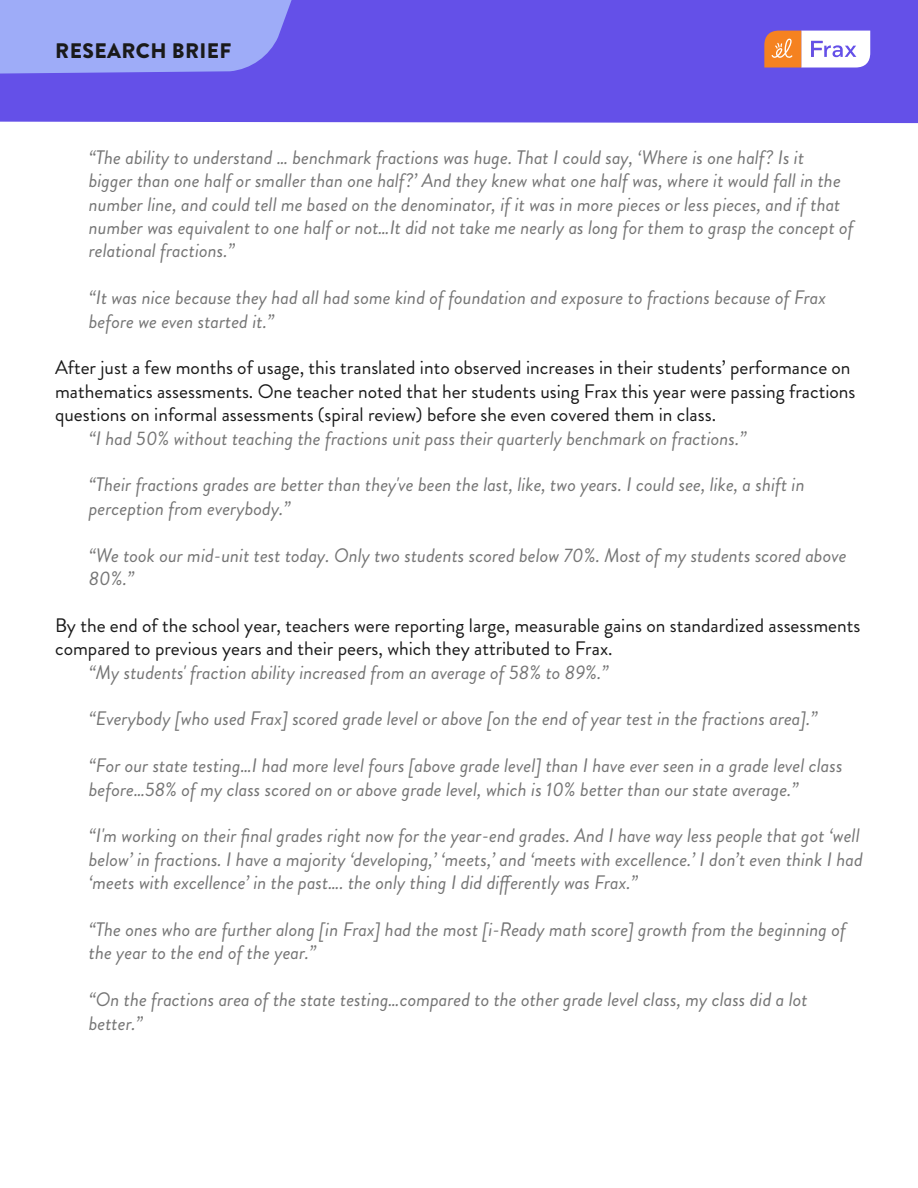
<style>
.page{position:relative;width:918px;height:1188px;background:#fff}
.page>*{position:absolute;margin:0;border:0;box-sizing:border-box;transform-origin:0 0}
.t1{font:900 21px "Brandon Grotesque";letter-spacing:.02em;color:#1a1a1a}
.t2{font:italic 19.5px/23.4px "Brandon Grotesque";color:#757575}
.t3{font:19.5px/23.4px "Brandon Grotesque";color:#1a1a1a}
</style>
<div class="page">
<div style="left:0;top:0;width:918px;height:123px;background:#6450e8"></div>
<svg style="left:0;top:0;width:386px;height:76px;background:#8b8ef2"></svg>
<svg style="left:764px;top:31px;width:106px;height:37px"></svg>
<p class="t1" style="left:55px;top:36px;width:178px">RESEARCH BRIEF</p>
<p class="t2" style="left:89px;top:146px;width:767px">“The ability to understand … benchmark fractions was huge. That I could say, ‘Where is one half? Is it<br>bigger than one half or smaller than one half?’ And they knew what one half was, where it would fall in the number line, and could tell me based on the denominator, if it was in more pieces or less pieces, and if that number was equivalent to one half or not…It did not take me nearly as long for them to grasp the concept of relational fractions.”</p>
<p class="t2" style="left:89px;top:286px;width:739px">“It was nice because they had all had some kind of foundation and exposure to fractions because of Frax before we even started it.”</p>
<p class="t3" style="left:55px;top:356px;width:802px">After just a few months of usage, this translated into observed increases in their students’ performance on mathematics assessments. One teacher noted that her students using Frax this year were passing fractions questions on informal assessments (spiral review) before she even covered them in class.</p>
<p class="t2" style="left:89px;top:426px;width:659px">“I had 50% without teaching the fractions unit pass their quarterly benchmark on fractions.”</p>
<p class="t2" style="left:89px;top:473px;width:717px">“Their fractions grades are better than they've been the last, like, two years. I could see, like, a shift in perception from everybody.”</p>
<p class="t2" style="left:89px;top:543px;width:759px">“We took our mid-unit test today. Only two students scored below 70%. Most of my students scored above<br>80%.”</p>
<p class="t3" style="left:55px;top:614px;width:807px">By the end of the school year, teachers were reporting large, measurable gains on standardized assessments compared to previous years and their peers, which they attributed to Frax.</p>
<p class="t2" style="left:89px;top:660px;width:521px">“My students' fraction ability increased from an average of 58% to 89%.”</p>
<p class="t2" style="left:89px;top:707px;width:730px">“Everybody [who used Frax] scored grade level or above [on the end of year test in the fractions area].”</p>
<p class="t2" style="left:89px;top:754px;width:755px">“For our state testing…I had more level fours [above grade level] than I have ever seen in a grade level class before…58% of my class scored on or above grade level, which is 10% better than our state average.”</p>
<p class="t2" style="left:89px;top:824px;width:776px">“I'm working on their final grades right now for the year-end grades. And I have way less people that got ‘well below’ in fractions. I have a majority ‘developing,’ ‘meets,’ and ‘meets with excellence.’ I don’t even think I had ‘meets with excellence’ in the past…. the only thing I did differently was Frax.”</p>
<p class="t2" style="left:89px;top:918px;width:759px">“The ones who are further along [in Frax] had the most [i-Ready math score] growth from the beginning of the year to the end of the year.”</p>
<p class="t2" style="left:89px;top:988px;width:720px">“On the fractions area of the state testing…compared to the other grade level class, my class did a lot better.”</p>
</div>
